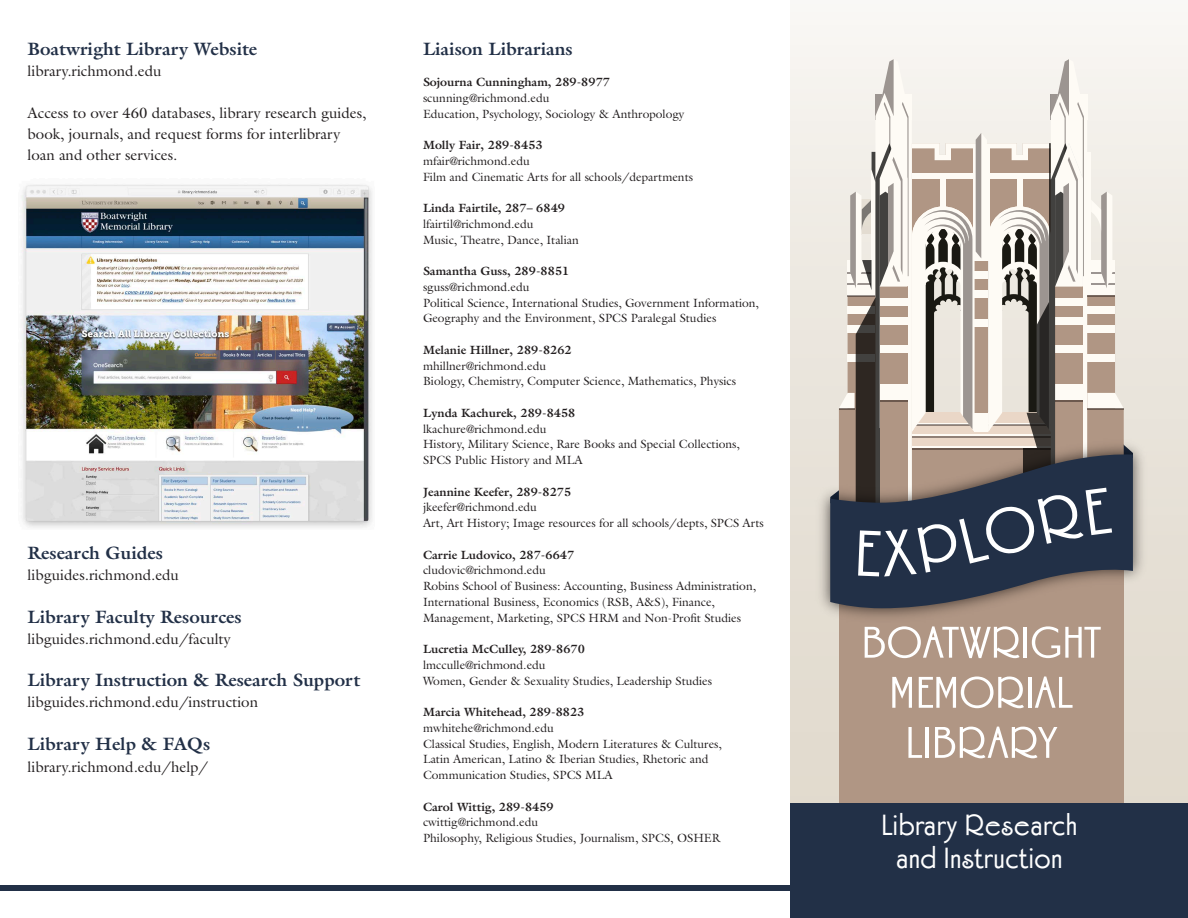
<style>
.page{position:relative;width:1188px;height:918px;background:#fff}
.page>*{position:absolute;margin:0;border:0;box-sizing:border-box;transform-origin:0 0}
.t1{font:50.1px/50.1px "Hamptons BF";color:#fff;text-align:center}
.t2{font:33.45px/33.5px "Hamptons BF";letter-spacing:.01em;color:#fff;text-align:center}
.t3{font:700 18px "Galliard";color:#223047}
.t4{font:15px/21px "Galliard";color:#231f20}
.Staff_Listing{font:12px/15.8px "Galliard Std";color:#231f20}
.Staff_Listing-2{font:700 12px "Galliard Std";color:#231f20}
</style>
<div class="page">
<div style="left:0;top:885px;width:792px;height:6px;background:#223047"></div>
<svg style="left:791px;top:12px;width:397px;height:791px"></svg>
<div style="left:839px;top:543px;width:285px;height:293px;background:#b09684"></div>
<img style="left:811px;top:436px;width:341px;height:191px">
<svg style="left:830px;top:576px;width:303px;height:32px;fill:#223047"></svg>
<div style="left:791px;top:803px;width:397px;height:115px;background:#223047"></div>
<img style="left:21px;top:184px;width:351px;height:344px">
<svg style="left:830px;top:59px;width:303px;height:517px"></svg>
<p class="t3" style="left:28px;top:37px;width:231px">Boatwright Library Website</p>
<p class="t4" style="left:28px;top:60px;width:136px">library.richmond.edu</p>
<p class="t4" style="left:28px;top:102px;width:340px">Access to over 460 databases, library research guides, book, journals, and request forms for interlibrary loan and other services.</p>
<p class="t3" style="left:28px;top:541px;width:137px">Research Guides</p>
<p class="t4" style="left:28px;top:564px;width:153px">libguides.richmond.edu</p>
<p class="t3" style="left:28px;top:605px;width:216px">Library Faculty Resources</p>
<p class="t4" style="left:28px;top:628px;width:205px">libguides.richmond.edu/faculty</p>
<p class="t3" style="left:28px;top:669px;width:334px">Library Instruction &amp; Research Support</p>
<p class="t4" style="left:28px;top:692px;width:232px">libguides.richmond.edu/instruction</p>
<p class="t3" style="left:28px;top:732px;width:184px">Library Help &amp; FAQs</p>
<p class="t4" style="left:28px;top:756px;width:182px">library.richmond.edu/help/</p>
<p class="t3" style="left:423px;top:37px;width:151px">Liaison Librarians</p>
<p class="Staff_Listing-2" style="left:423px;top:74px;width:189px">Sojourna Cunningham, 289-8977</p>
<p class="Staff_Listing" style="left:423px;top:90px;width:128px">scunning@richmond.edu</p>
<p class="Staff_Listing" style="left:423px;top:105px;width:263px">Education, Psychology, Sociology &amp; Anthropology</p>
<p class="Staff_Listing-2" style="left:423px;top:137px;width:121px">Molly Fair, 289-8453</p>
<p class="Staff_Listing" style="left:423px;top:153px;width:108px">mfair@richmond.edu</p>
<p class="Staff_Listing" style="left:423px;top:168px;width:272px">Film and Cinematic Arts for all schools/departments</p>
<p class="Staff_Listing-2" style="left:423px;top:200px;width:144px">Linda Fairtile, 287– 6849</p>
<p class="Staff_Listing" style="left:423px;top:216px;width:112px">lfairtil@richmond.edu</p>
<p class="Staff_Listing" style="left:423px;top:231px;width:157px">Music, Theatre, Dance, Italian</p>
<p class="Staff_Listing-2" style="left:423px;top:263px;width:148px">Samantha Guss, 289-8851</p>
<p class="Staff_Listing" style="left:423px;top:279px;width:108px">sguss@richmond.edu</p>
<p class="Staff_Listing" style="left:423px;top:294px;width:338px">Political Science, International Studies, Government Information,<br>Geography and the Environment, SPCS Paralegal Studies</p>
<p class="Staff_Listing-2" style="left:423px;top:342px;width:150px">Melanie Hillner, 289-8262</p>
<p class="Staff_Listing" style="left:423px;top:357px;width:125px">mhillner@richmond.edu</p>
<p class="Staff_Listing" style="left:423px;top:373px;width:315px">Biology, Chemistry, Computer Science, Mathematics, Physics</p>
<p class="Staff_Listing-2" style="left:423px;top:405px;width:154px">Lynda Kachurek, 289-8458</p>
<p class="Staff_Listing" style="left:423px;top:420px;width:125px">lkachure@richmond.edu</p>
<p class="Staff_Listing" style="left:423px;top:436px;width:318px">History, Military Science, Rare Books and Special Collections,<br>SPCS Public History and MLA</p>
<p class="Staff_Listing-2" style="left:423px;top:484px;width:150px">Jeannine Keefer, 289-8275</p>
<p class="Staff_Listing" style="left:423px;top:499px;width:116px">jkeefer@richmond.edu</p>
<p class="Staff_Listing" style="left:423px;top:515px;width:342px">Art, Art History; Image resources for all schools/depts, SPCS Arts</p>
<p class="Staff_Listing-2" style="left:423px;top:547px;width:153px">Carrie Ludovico, 287-6647</p>
<p class="Staff_Listing" style="left:423px;top:562px;width:124px">cludovic@richmond.edu</p>
<p class="Staff_Listing" style="left:423px;top:578px;width:335px">Robins School of Business: Accounting, Business Administration,<br>International Business, Economics (RSB, A&amp;S), Finance,<br>Management, Marketing, SPCS HRM and Non-Profit Studies</p>
<p class="Staff_Listing-2" style="left:423px;top:641px;width:164px">Lucretia McCulley, 289-8670</p>
<p class="Staff_Listing" style="left:423px;top:657px;width:124px">lmcculle@richmond.edu</p>
<p class="Staff_Listing" style="left:423px;top:672px;width:291px">Women, Gender &amp; Sexuality Studies, Leadership Studies</p>
<p class="Staff_Listing-2" style="left:423px;top:704px;width:163px">Marcia Whitehead, 289-8823</p>
<p class="Staff_Listing" style="left:423px;top:720px;width:132px">mwhitehe@richmond.edu</p>
<p class="Staff_Listing" style="left:423px;top:735px;width:300px">Classical Studies, English, Modern Literatures &amp; Cultures,<br>Latin American, Latino &amp; Iberian Studies, Rhetoric and<br>Communication Studies, SPCS MLA</p>
<p class="Staff_Listing-2" style="left:423px;top:799px;width:132px">Carol Wittig, 289-8459</p>
<p class="Staff_Listing" style="left:423px;top:814px;width:117px">cwittig@richmond.edu</p>
<p class="Staff_Listing" style="left:423px;top:830px;width:299px">Philosophy, Religious Studies, Journalism, SPCS, OSHER</p>
<p class="t1" style="left:862px;top:620px;width:240px">BOATWRIGHT<br>MEMORIAL<br>LIBRARY</p>
<p class="t2" style="left:881px;top:809px;width:197px">Library Research and Instruction</p>
</div>
